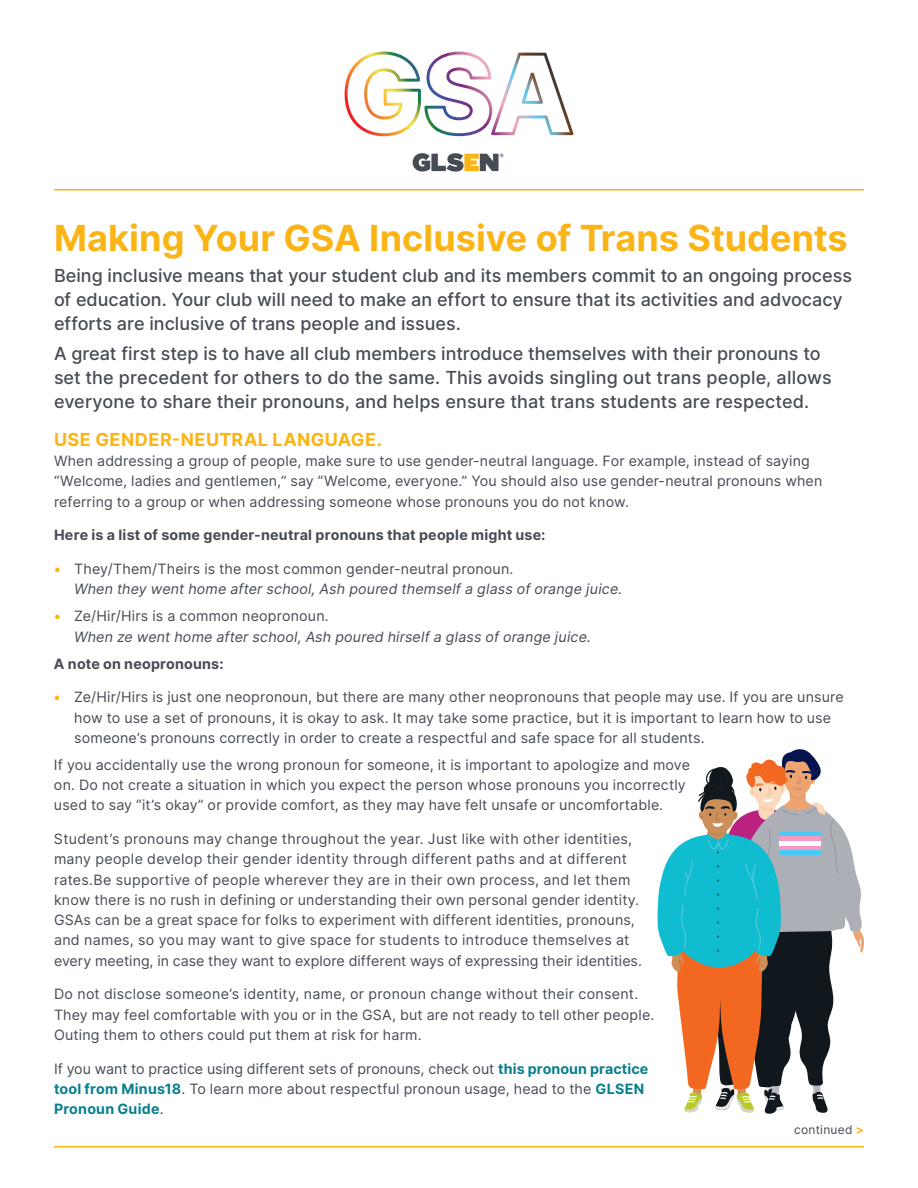
<style>
.page{position:relative;width:918px;height:1188px;background:#fff}
.page>*{position:absolute;margin:0;border:0;box-sizing:border-box;transform-origin:0 0}
.t1{font:700 36px "Inter";color:#fbb416}
.t2{font:500 18px/24px "Inter";color:#464b54}
.t3{font:700 18px "Inter";letter-spacing:.025em;color:#fbb416}
.t4{font:14.25px/20.2px "Inter";letter-spacing:.01em;color:#464b54}
.t5{font:italic 14.25px/20.2px "Inter";letter-spacing:.01em;color:#464b54}
.t6{font:700 14.25px "Inter";letter-spacing:.015em;color:#464b54}
.t7{font:12px "Inter";letter-spacing:.02em;color:#464b54}
.s1{font-weight:700;font-style:normal;color:#fbb416}
.s2{font-style:normal}
.s3{font-weight:700;color:#fbb416}
.s4{font-weight:700;color:#09808e}
</style>
<div class="page">
<hr style="left:54px;top:1146px;width:810px;height:2px;background:#fbb416">
<hr style="left:54px;top:189px;width:810px;height:1px;background:#fbb416">
<img style="left:345px;top:52px;width:228px;height:84px">
<svg style="left:413px;top:153px;width:90px;height:19px"></svg>
<svg style="left:657px;top:749px;width:207px;height:365px"></svg>
<h1 class="t1" style="left:54px;top:212px;width:795px">Making Your GSA Inclusive of Trans Students</h1>
<p class="t2" style="left:54px;top:263px;width:800px">Being inclusive means that your student club and its members commit to an ongoing process of education. Your club will need to make an effort to ensure that its activities and advocacy efforts are inclusive of trans people and issues.</p>
<p class="t2" style="left:54px;top:341px;width:779px">A great first step is to have all club members introduce themselves with their pronouns to set the precedent for others to do the same. This avoids singling out trans people, allows everyone to share their pronouns, and helps ensure that trans students are respected.</p>
<p class="t3" style="left:54px;top:426px;width:329px">USE GENDER-NEUTRAL LANGUAGE.</p>
<p class="t4" style="left:54px;top:451px;width:770px">When addressing a group of people, make sure to use gender-neutral language. For example, instead of saying “Welcome, ladies and gentlemen,” say “Welcome, everyone.” You should also use gender-neutral pronouns when referring to a group or when addressing someone whose pronouns you do not know.</p>
<p class="t6" style="left:54px;top:525px;width:493px">Here is a list of some gender-neutral pronouns that people might use:</p>
<p class="t5" style="left:74px;top:558px;width:550px;text-indent:-20px"><span class="s1">•</span> <span class="s2">They/Them/Theirs is the most common gender-neutral pronoun.<br></span>When they went home after school, Ash poured themself a glass of orange juice.</p>
<p class="t5" style="left:74px;top:606px;width:518px;text-indent:-20px"><span class="s1">•</span> <span class="s2">Ze/Hir/Hirs is a common neopronoun.<br></span>When ze went home after school, Ash poured hirself a glass of orange juice.</p>
<p class="t6" style="left:54px;top:653px;width:171px">A note on neopronouns:</p>
<p class="t4" style="left:74px;top:687px;width:771px;text-indent:-20px"><span class="s3">•</span> Ze/Hir/Hirs is just one neopronoun, but there are many other neopronouns that people may use. If you are unsure how to use a set of pronouns, it is okay to ask. It may take some practice, but it is important to learn how to use someone’s pronouns correctly in order to create a respectful and safe space for all students.</p>
<p class="t4" style="left:54px;top:754px;width:637px">If you accidentally use the wrong pronoun for someone, it is important to apologize and move on. Do not create a situation in which you expect the person whose pronouns you incorrectly used to say “it’s okay” or provide comfort, as they may have felt unsafe or uncomfortable.</p>
<p class="t4" style="left:54px;top:828px;width:590px">Student’s pronouns may change throughout the year. Just like with other identities, many people develop their gender identity through different paths and at different rates.Be supportive of people wherever they are in their own process, and let them know there is no rush in defining or understanding their own personal gender identity.<br>GSAs can be a great space for folks to experiment with different identities, pronouns, and names, so you may want to give space for students to introduce themselves at every meeting, in case they want to explore different ways of expressing their identities.</p>
<p class="t4" style="left:54px;top:984px;width:602px">Do not disclose someone’s identity, name, or pronoun change without their consent.<br>They may feel comfortable with you or in the GSA, but are not ready to tell other people.<br>Outing them to others could put them at risk for harm.</p>
<p class="t4" style="left:54px;top:1058px;width:596px">If you want to practice using different sets of pronouns, check out <span class="s4">this pronoun practice tool from Minus18</span>. To learn more about respectful pronoun usage, head to the <span class="s4">GLSEN<br>Pronoun Guide</span>.</p>
<p class="t7" style="left:794px;top:1121px;width:71px">continued <span class="s3">&gt;</span></p>
</div>
